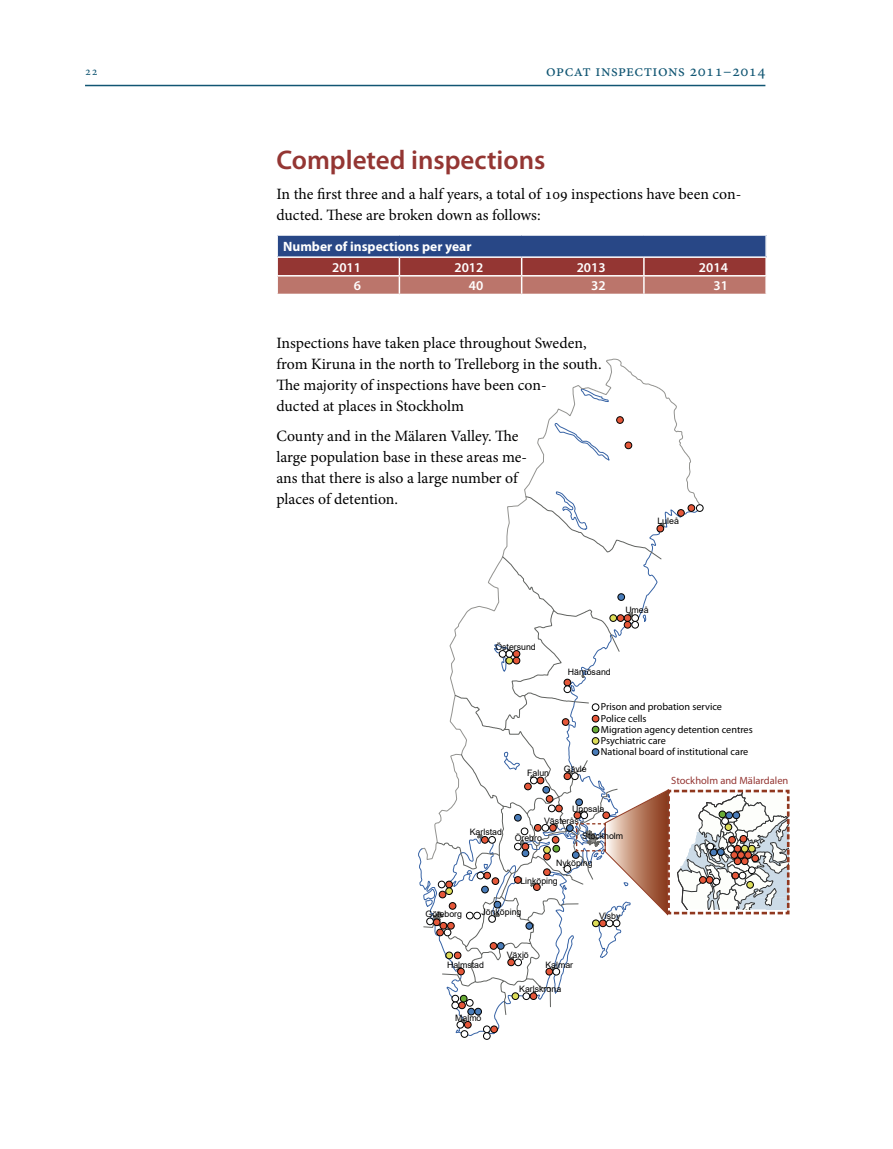
<style>
.page{position:relative;width:893px;height:1149px;background:#fff}
.page>*{position:absolute;margin:0;border:0;box-sizing:border-box;transform-origin:0 0}
.t1{font:600 27px "Myriad Pro";color:#943633}
.t2{font:16.5px "Minion Pro";letter-spacing:.025em;color:#115673}
.t3{font:15.75px/21px "Minion Pro";color:#000}
.t4{font:700 13.5px "Myriad Pro";color:#fff}
.t5{font:600 13.5px "Myriad Pro";color:#fff}
.t6{font:12px "Minion Pro";color:#115673}
.t7{font:10.5px "Myriad Pro";color:#943633}
.t8{font:10.2px/11.2px "Myriad Pro";color:#000}
.t9{font:9.6px/11.2px "Myriad Pro";color:#000}
.t10{font:8.85px "Arial";color:#000}
</style>
<div class="page">
<hr style="left:85px;top:85px;width:680px;height:1px;background:#115673">
<div style="left:277px;top:235px;width:489px;height:22px;background:#284786"></div>
<svg style="left:277px;top:258px;width:489px;height:36px;background:#aa5b55"></svg>
<hr style="left:276px;top:275px;width:123px;height:1px;background:#fff">
<hr style="left:399px;top:275px;width:123px;height:1px;background:#fff">
<hr style="left:522px;top:275px;width:122px;height:1px;background:#fff">
<hr style="left:644px;top:275px;width:123px;height:1px;background:#fff">
<hr style="left:276px;top:234px;width:123px;height:2px;background:#fff">
<hr style="left:276px;top:236px;width:2px;height:20px;background:#fff">
<hr style="left:399px;top:234px;width:123px;height:2px;background:#fff">
<hr style="left:522px;top:234px;width:122px;height:2px;background:#fff">
<hr style="left:644px;top:234px;width:123px;height:2px;background:#fff">
<hr style="left:765px;top:236px;width:2px;height:20px;background:#fff">
<hr style="left:276px;top:256px;width:123px;height:2px;background:#fff">
<hr style="left:399px;top:256px;width:123px;height:2px;background:#fff">
<hr style="left:522px;top:256px;width:122px;height:2px;background:#fff">
<hr style="left:644px;top:256px;width:123px;height:2px;background:#fff">
<div style="left:461px;top:1029px;width:7px;height:8px;border:1px solid #000;border-radius:50%"></div>
<svg style="left:418px;top:358px;width:372px;height:677px"></svg>
<div style="left:739px;top:871px;width:7px;height:7px;background:#fff;border-radius:50%"></div>
<div style="left:739px;top:871px;width:7px;height:8px;border:1px solid #000;border-radius:50%"></div>
<div style="left:727px;top:845px;width:7px;height:7px;background:#fff;border-radius:50%"></div>
<div style="left:727px;top:845px;width:8px;height:7px;border:1px solid #000;border-radius:50%"></div>
<div style="left:722px;top:817px;width:6px;height:7px;background:#fff;border-radius:50%"></div>
<div style="left:721px;top:817px;width:8px;height:7px;border:1px solid #000;border-radius:50%"></div>
<div style="left:748px;top:866px;width:7px;height:7px;background:#fff;border-radius:50%"></div>
<div style="left:748px;top:866px;width:8px;height:7px;border:1px solid #000;border-radius:50%"></div>
<div style="left:707px;top:843px;width:7px;height:6px;background:#fff;border-radius:50%"></div>
<div style="left:706px;top:842px;width:8px;height:8px;border:1px solid #000;border-radius:50%"></div>
<div style="left:713px;top:877px;width:7px;height:7px;background:#fff;border-radius:50%"></div>
<div style="left:712px;top:877px;width:8px;height:8px;border:1px solid #000;border-radius:50%"></div>
<div style="left:521px;top:827px;width:7px;height:7px;background:#fff;border-radius:50%"></div>
<div style="left:521px;top:827px;width:7px;height:7px;border:1px solid #000;border-radius:50%"></div>
<div style="left:444px;top:928px;width:7px;height:7px;background:#fff;border-radius:50%"></div>
<div style="left:444px;top:928px;width:7px;height:7px;border:1px solid #000;border-radius:50%"></div>
<div style="left:483px;top:1031px;width:8px;height:8px;border:1px solid #000;border-radius:50%"></div>
<svg style="left:466px;top:999px;width:7px;height:6px"></svg>
<div style="left:466px;top:998px;width:8px;height:8px;border:1px solid #000;border-radius:50%"></div>
<div style="left:564px;top:685px;width:7px;height:7px;background:#fff;border-radius:50%"></div>
<div style="left:564px;top:685px;width:7px;height:7px;border:1px solid #000;border-radius:50%"></div>
<div style="left:452px;top:1001px;width:7px;height:7px;background:#fff;border-radius:50%"></div>
<div style="left:451px;top:1001px;width:8px;height:7px;border:1px solid #000;border-radius:50%"></div>
<svg style="left:632px;top:621px;width:6px;height:7px"></svg>
<div style="left:631px;top:620px;width:8px;height:8px;border:1px solid #000;border-radius:50%"></div>
<svg style="left:427px;top:917px;width:6px;height:7px"></svg>
<div style="left:426px;top:917px;width:8px;height:7px;border:1px solid #000;border-radius:50%"></div>
<div style="left:499px;top:650px;width:7px;height:7px;background:#fff;border-radius:50%"></div>
<div style="left:499px;top:650px;width:7px;height:7px;border:1px solid #000;border-radius:50%"></div>
<div style="left:601px;top:702px;width:157px;height:62px;background:#fff"></div>
<p class="t6" style="left:85px;top:65px;width:14px">22</p>
<p class="t2" style="left:546px;top:64px;width:221px">opcat inspections 2011–2014</p>
<h1 class="t1" style="left:276px;top:146px;width:270px">Completed inspections</h1>
<p class="t3" style="left:276px;top:183px;width:466px">In the first three and a half years, a total of 109 inspections have been con&shy;ducted. These are broken down as follows:</p>
<p class="t4" style="left:283px;top:241px;width:190px">Number of inspections per year</p>
<p class="t5" style="left:332px;top:260px;width:30px">2011</p>
<p class="t5" style="left:454px;top:260px;width:30px">2012</p>
<p class="t5" style="left:577px;top:260px;width:30px">2013</p>
<p class="t5" style="left:699px;top:260px;width:30px">2014</p>
<p class="t5" style="left:354px;top:279px;width:9px">6</p>
<p class="t5" style="left:469px;top:279px;width:16px">40</p>
<p class="t5" style="left:591px;top:279px;width:16px">32</p>
<p class="t5" style="left:713px;top:279px;width:16px">31</p>
<p class="t3" style="left:276px;top:333px;width:327px">Inspections have taken place throughout Sweden, from Kiruna in the north to Trelleborg in the south.<br>The majority of inspections have been con-<br>ducted at places in Stockholm</p>
<p class="t3" style="left:276px;top:425px;width:252px">County and in the Mälaren Valley. The large population base in these areas me&shy;ans that there is also a large number of places of detention.</p>
<p class="t10" style="left:657px;top:517px;width:23px">Luleå</p>
<p class="t10" style="left:495px;top:643px;width:42px">Östersund</p>
<p class="t10" style="left:625px;top:606px;width:25px">Umeå</p>
<p class="t10" style="left:527px;top:769px;width:23px">Falun</p>
<p class="t10" style="left:568px;top:668px;width:44px">Härnösand</p>
<p class="t9" style="left:601px;top:713px;width:69px">Arrester (polis)<br>Migrationsverket<br>Psyk<br>SiS</p>
<p class="t8" style="left:601px;top:701px;width:153px">Prison and probation service<br>Police cells<br>Migration agency detention centres<br>Psychiatric care<br>National board of institutional care</p>
<p class="t9" style="left:601px;top:702px;width:52px">Kriminalvård</p>
<p class="t10" style="left:564px;top:765px;width:24px">Gävle</p>
<p class="t10" style="left:572px;top:804px;width:34px">Uppsala</p>
<p class="t7" style="left:671px;top:775px;width:119px">Stockholm and Mälardalen</p>
<p class="t10" style="left:470px;top:828px;width:34px">Karlstad</p>
<p class="t10" style="left:544px;top:817px;width:36px">Västerås</p>
<p class="t10" style="left:515px;top:834px;width:29px">Örebro</p>
<p class="t10" style="left:582px;top:832px;width:42px">Stockholm</p>
<p class="t10" style="left:556px;top:858px;width:38px">Nyköping</p>
<p class="t10" style="left:520px;top:876px;width:39px">Linköping</p>
<p class="t10" style="left:426px;top:910px;width:38px">Göteborg</p>
<p class="t10" style="left:481px;top:907px;width:42px">Jönköping</p>
<p class="t10" style="left:599px;top:912px;width:23px">Visby</p>
<p class="t10" style="left:447px;top:960px;width:39px">Halmstad</p>
<p class="t10" style="left:455px;top:1013px;width:28px">Malmö</p>
<p class="t10" style="left:507px;top:951px;width:23px">Växjö</p>
<p class="t10" style="left:546px;top:960px;width:29px">Kalmar</p>
<p class="t10" style="left:519px;top:985px;width:43px">Karlskrona</p>
</div>
